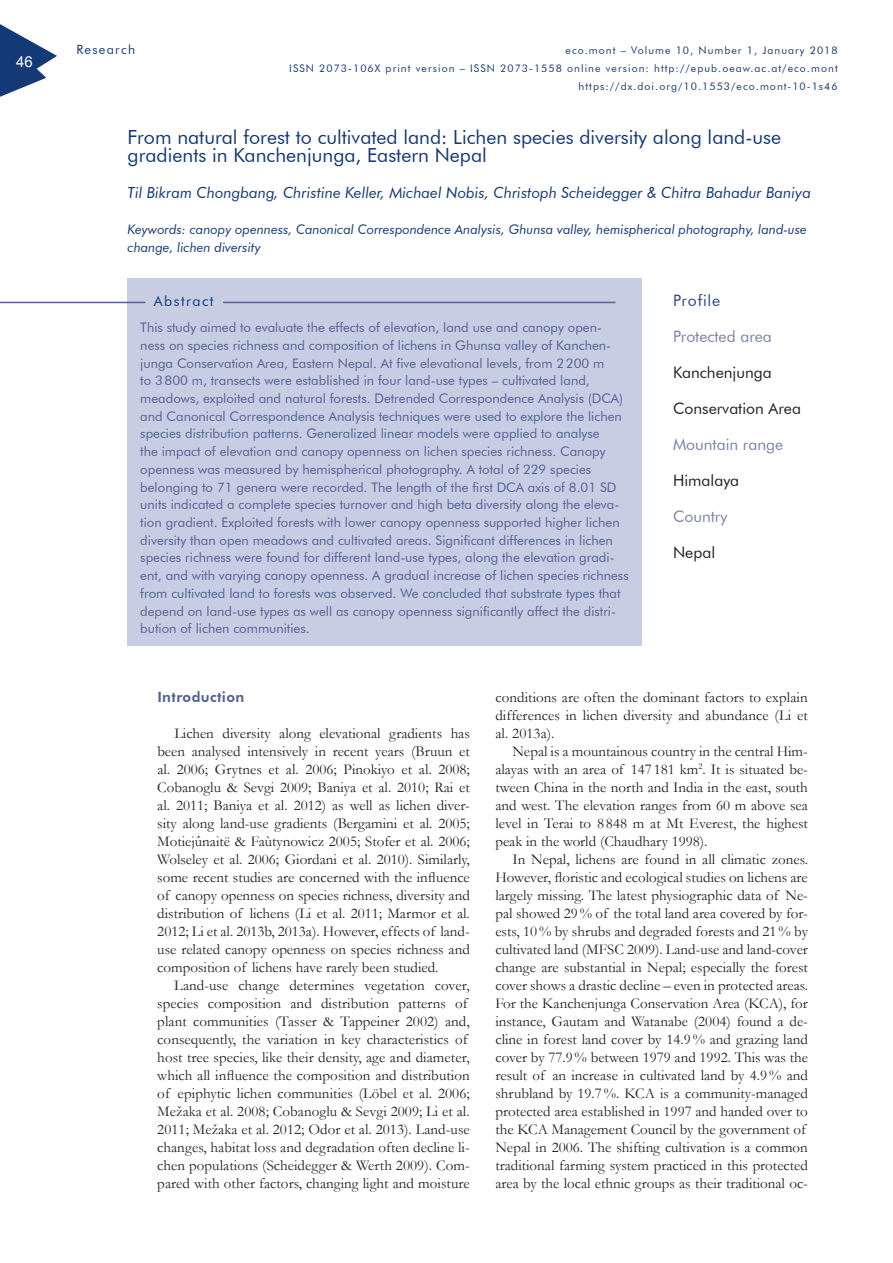
<style>
.page{position:relative;width:893px;height:1263px;background:#fff}
.page>*{position:absolute;margin:0;border:0;box-sizing:border-box;transform-origin:0 0}
.t1{font:19.5px/18px "Futura BT";color:#143977}
.t2{font:15.75px "Futura BT";color:#231f20}
.t3{font:15.75px "Futura BT";color:#7a81ab}
.t4{font:15.75px "Futura BT";letter-spacing:.05em;color:#294680}
.t5{font:italic 15.3px "Futura BT";color:#143977}
.t6{font:15px/18px "Garamond 2";color:#231f20;text-align:justify}
.t7{font:15px/18px "Garamond";letter-spacing:.005em;color:#231f20}
.t8{font:15px "Arial";color:#fff}
.t9{font:800 14.25px "Futura BT";letter-spacing:.03em;color:#536194}
.t10{font:14.25px "Futura BT";letter-spacing:.1em;color:#143977}
.t11{font:13.2px/17.7px "Futura BT";color:#536194}
.t12{font:italic 13.2px/18px "Futura BT";color:#143977}
.t13{font:12.75px "Futura BT";letter-spacing:.1em;color:#143977}
.t14{font:10.5px/18px "Futura BT";letter-spacing:.1em;color:#143977;text-align:right}
</style>
<div class="page">
<div style="left:128px;top:278px;width:514px;height:368px;background:#c7cee3"></div>
<hr style="left:0;top:302px;width:145px;height:1px;background:#536194">
<hr style="left:223px;top:302px;width:392px;height:1px;background:#536194">
<svg style="left:0;top:24px;width:57px;height:73px"></svg>
<p class="t8" style="left:16px;top:51px;width:18px">46</p>
<p class="t13" style="left:77px;top:42px;width:60px">Research</p>
<p class="t14" style="left:289px;top:41px;width:550px">eco.mont – Volume 10, Number 1, January 2018<br>ISSN 2073-106X print version – ISSN 2073-1558 online version: http://epub.oeaw.ac.at/eco.mont https://dx.doi.org/10.1553/eco.mont-10-1s46</p>
<h1 class="t1" style="left:128px;top:128px;width:655px">From natural forest to cultivated land: Lichen species diversity along land-use gradients in Kanchenjunga, Eastern Nepal</h1>
<p class="t5" style="left:128px;top:183px;width:685px">Til Bikram Chongbang, Christine Keller, Michael Nobis, Christoph Scheidegger &amp; Chitra Bahadur Baniya</p>
<p class="t12" style="left:128px;top:220px;width:681px">Keywords: canopy openness, Canonical Correspondence Analysis, Ghunsa valley, hemispherical photography, land-use change, lichen diversity</p>
<p class="t10" style="left:154px;top:292px;width:61px">Abstract</p>
<p class="t11" style="left:140px;top:319px;width:490px">This study aimed to evaluate the effects of elevation, land use and canopy open&shy;ness on species richness and composition of lichens in Ghunsa valley of Kanchen&shy;junga Conservation Area, Eastern Nepal. At five elevational levels, from 2200 m<br>to 3800 m, transects were established in four land-use types – cultivated land, meadows, exploited and natural forests. Detrended Correspondence Analysis (DCA) and Canonical Correspondence Analysis techniques were used to explore the lichen species distribution patterns. Generalized linear models were applied to analyse<br>the impact of elevation and canopy openness on lichen species richness. Canopy openness was measured by hemispherical photography. A total of 229 species belonging to 71 genera were recorded. The length of the first DCA axis of 8.01 SD units indicated a complete species turnover and high beta diversity along the eleva&shy;tion gradient. Exploited forests with lower canopy openness supported higher lichen diversity than open meadows and cultivated areas. Significant differences in lichen species richness were found for different land-use types, along the elevation gradi&shy;ent, and with varying canopy openness. A gradual increase of lichen species richness from cultivated land to forests was observed. We concluded that substrate types that depend on land-use types as well as canopy openness significantly affect the distri&shy;bution of lichen communities.</p>
<p class="t4" style="left:673px;top:291px;width:49px">Profile</p>
<p class="t3" style="left:673px;top:327px;width:100px">Protected area</p>
<p class="t2" style="left:673px;top:363px;width:100px">Kanchenjunga</p>
<p class="t2" style="left:673px;top:399px;width:129px">Conservation Area</p>
<p class="t3" style="left:673px;top:435px;width:112px">Mountain range</p>
<p class="t2" style="left:673px;top:471px;width:68px">Himalaya</p>
<p class="t3" style="left:673px;top:507px;width:56px">Country</p>
<p class="t2" style="left:673px;top:543px;width:44px">Nepal</p>
<p class="t9" style="left:157px;top:688px;width:89px">Introduction</p>
<p class="t6" style="left:157px;top:724px;width:314px;text-indent:17px">Lichen diversity along elevational gradients has been analysed intensively in recent years (Bruun et al. 2006; Grytnes et al. 2006; Pinokiyo et al. 2008; Cobanoglu &amp; Sevgi 2009; Baniya et al. 2010; Rai et al. 2011; Baniya et al. 2012) as well as lichen diver&shy;sity along land-use gradients (Bergamini et al. 2005; Motiejûnaitë &amp; Faùtynowicz 2005; Stofer et al. 2006; Wolseley et al. 2006; Giordani et al. 2010). Similarly,</p>
<p class="t7" style="left:157px;top:868px;width:314px">some recent studies are concerned with the influence</p>
<p class="t6" style="left:157px;top:886px;width:314px">of canopy openness on species richness, diversity and distribution of lichens (Li et al. 2011; Marmor et al.<br>2012; Li et al. 2013b, 2013a). However, effects of land&shy;use related canopy openness on species richness and composition of lichens have rarely been studied.</p>
<p class="t6" style="left:157px;top:976px;width:314px;text-align:left;text-indent:17px">Land-use change determines vegetation cover, species composition and distribution patterns of plant communities (Tasser &amp; Tappeiner 2002) and, consequently, the variation in key characteristics of host tree species, like their density, age and diameter,</p>
<p class="t7" style="left:157px;top:1066px;width:314px">which all influence the composition and distribution</p>
<p class="t6" style="left:157px;top:1084px;width:314px">of epiphytic lichen communities (Löbel et al. 2006;</p>
<p class="t7" style="left:157px;top:1102px;width:314px">Mežaka et al. 2008; Cobanoglu &amp; Sevgi 2009; Li et al.<br>2011; Mežaka et al. 2012; Odor et al. 2013). Land-use</p>
<p class="t6" style="left:157px;top:1138px;width:314px">changes, habitat loss and degradation often decline li&shy;chen populations (Scheidegger &amp; Werth 2009). Com&shy;pared with other factors, changing light and moisture</p>
<p class="t6" style="left:495px;top:688px;width:314px">conditions are often the dominant factors to explain differences in lichen diversity and abundance (Li et al. 2013a).</p>
<p class="t6" style="left:495px;top:742px;width:314px;text-indent:17px">Nepal is a mountainous country in the central Him&shy;alayas with an area of 147 181 km<sup>2</sup>. It is situated be&shy;tween China in the north and India in the east, south and west. The elevation ranges from 60 m above sea level in Terai to 8 848 m at Mt Everest, the highest peak in the world (Chaudhary 1998).</p>
<p class="t6" style="left:512px;top:850px;width:297px">In Nepal, lichens are found in all climatic zones.</p>
<p class="t7" style="left:495px;top:868px;width:314px">However, floristic and ecological studies on lichens are</p>
<p class="t6" style="left:495px;top:886px;width:314px;text-align:left">largely missing. The latest physiographic data of Ne&shy;pal showed 29% of the total land area covered by for&shy;ests, 10% by shrubs and degraded forests and 21% by cultivated land (MFSC 2009). Land-use and land-cover change are substantial in Nepal; especially the forest cover shows a drastic decline – even in protected areas.<br>For the Kanchenjunga Conservation Area (KCA), for instance, Gautam and Watanabe (2004) found a de&shy;cline in forest land cover by 14.9% and grazing land cover by 77.9% between 1979 and 1992. This was the result of an increase in cultivated land by 4.9% and shrubland by 19.7%. KCA is a community-managed protected area established in 1997 and handed over to the KCA Management Council by the government of Nepal in 2006. The shifting cultivation is a common traditional farming system practiced in this protected area by the local ethnic groups as their traditional oc-</p>
</div>
